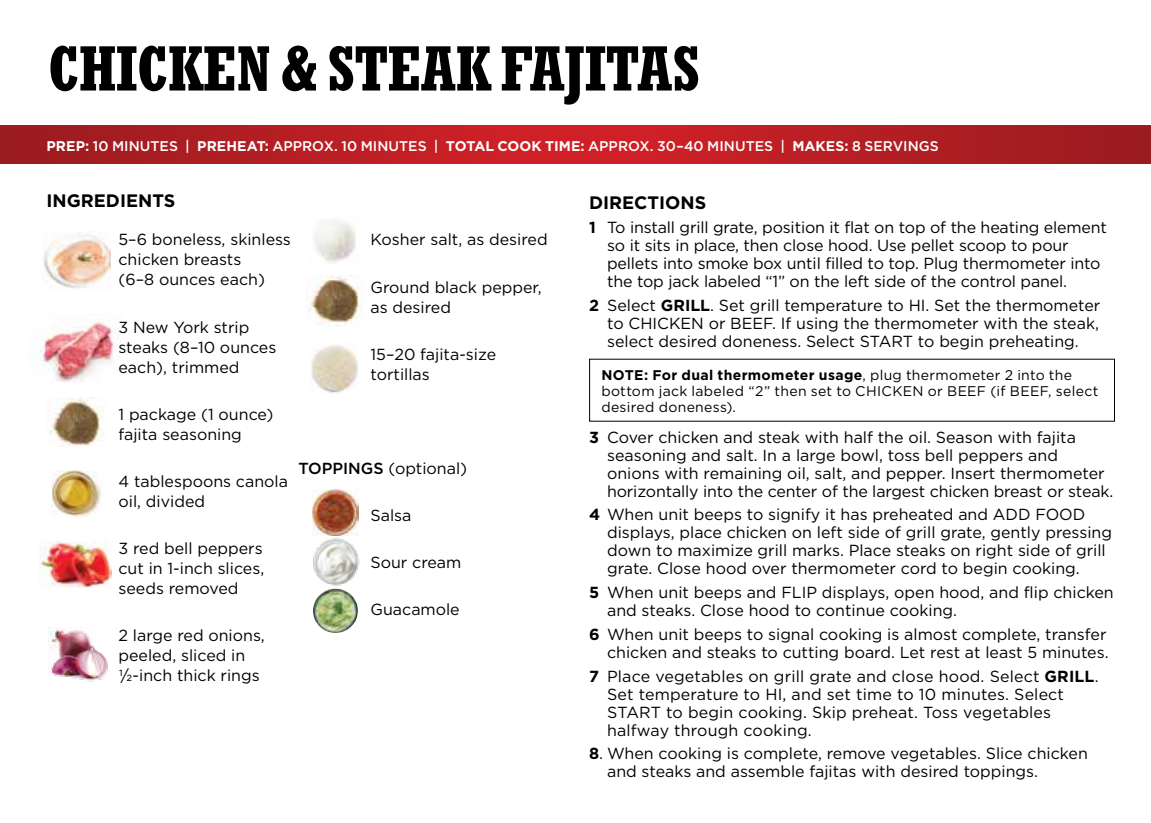
<style>
.page{position:relative;width:1151px;height:823px;background:#fff}
.page>*{position:absolute;margin:0;border:0;box-sizing:border-box;transform-origin:0 0}
.t1{font:700 condensed 60px "Rockwell Nova";color:#000}
.t2{font:700 18px "Gotham";color:#000}
.t3{font:16px/18px "Gotham";color:#000}
.t4{font:14px/16px "Gotham";letter-spacing:.025em;color:#000}
.t5{font:500 14px "Gotham";color:#fff}
.s1{font-weight:700}
.s2{font-weight:500}
</style>
<div class="page">
<svg style="left:0;top:125px;width:1151px;height:38px;background:#b51e23"></svg>
<img style="left:314px;top:220px;width:42px;height:43px">
<img style="left:306px;top:275px;width:57px;height:51px">
<img style="left:52px;top:470px;width:49px;height:47px">
<img style="left:309px;top:344px;width:49px;height:49px">
<img style="left:43px;top:231px;width:67px;height:58px">
<img style="left:29px;top:314px;width:92px;height:68px">
<img style="left:40px;top:541px;width:72px;height:46px">
<img style="left:312px;top:489px;width:46px;height:46px">
<img style="left:47px;top:397px;width:56px;height:49px">
<img style="left:48px;top:627px;width:44px;height:15px">
<img style="left:50px;top:642px;width:58px;height:40px">
<img style="left:313px;top:588px;width:45px;height:44px;border-radius:22px">
<img style="left:313px;top:538px;width:47px;height:48px">
<h1 class="t1" style="left:48px;top:31px;width:653px">CHICKEN &amp; STEAK FAJITAS</h1>
<p class="t5" style="left:47px;top:137px;width:894px"><span class="s1">PREP:</span> 10 MINUTES | <span class="s1">PREHEAT:</span> APPROX. 10 MINUTES | <span class="s1">TOTAL COOK TIME:</span> APPROX. 30–40 MINUTES | <span class="s1">MAKES:</span> 8 SERVINGS</p>
<p class="t2" style="left:46px;top:189px;width:130px">INGREDIENTS</p>
<p class="t3" style="left:118px;top:229px;width:174px;line-height:20px">5–6 boneless, skinless chicken breasts<br>(6–8 ounces each)</p>
<p class="t3" style="left:118px;top:316px;width:159px;line-height:20px">3 New York strip steaks (8–10 ounces each), trimmed</p>
<p class="t3" style="left:118px;top:403px;width:157px;line-height:20px">1 package (1 ounce) fajita seasoning</p>
<p class="t3" style="left:118px;top:470px;width:171px;line-height:20px">4 tablespoons canola oil, divided</p>
<p class="t3" style="left:118px;top:537px;width:147px;line-height:20px;text-align:justify">3 red bell peppers cut in 1-inch slices, seeds removed</p>
<p class="t3" style="left:118px;top:624px;width:148px;line-height:20px">2 large red onions, peeled, sliced in<br>1/2-inch thick rings</p>
<p class="t3" style="left:370px;top:230px;width:179px">Kosher salt, as desired</p>
<p class="t3" style="left:370px;top:276px;width:173px;line-height:20px">Ground black pepper, as desired</p>
<p class="t3" style="left:370px;top:343px;width:127px;line-height:20px">15–20 fajita-size tortillas</p>
<p class="t3" style="left:298px;top:458px;width:170px"><span class="s2">TOPPINGS</span> (optional)</p>
<p class="t3" style="left:370px;top:505px;width:42px">Salsa</p>
<p class="t3" style="left:370px;top:552px;width:92px">Sour cream</p>
<p class="t3" style="left:370px;top:599px;width:91px">Guacamole</p>
<p class="t2" style="left:589px;top:191px;width:119px">DIRECTIONS</p>
<p class="t3" style="left:607px;top:218px;width:501px;text-indent:-18px"><span class="s1">1</span> To install grill grate, position it flat on top of the heating element so it sits in place, then close hood. Use pellet scoop to pour pellets into smoke box until filled to top. Plug thermometer into the top jack labeled “1” on the left side of the control panel.</p>
<p class="t3" style="left:607px;top:295px;width:495px;text-align:justify;text-indent:-18px"><span class="s1">2</span> Select <span class="s1">GRILL</span>. Set grill temperature to HI. Set the thermometer to CHICKEN or BEEF. If using the thermometer with the steak, select desired doneness. Select START to begin preheating.</p>
<p class="t4" style="left:601px;top:366px;width:498px"><span class="s1">NOTE: For dual thermometer usage</span>, plug thermometer 2 into the bottom jack labeled “2” then set to CHICKEN or BEEF (if BEEF, select desired doneness).</p>
<p class="t3" style="left:607px;top:427px;width:508px;text-indent:-18px"><span class="s1">3</span> Cover chicken and steak with half the oil. Season with fajita seasoning and salt. In a large bowl, toss bell peppers and onions with remaining oil, salt, and pepper. Insert thermometer horizontally into the center of the largest chicken breast or steak.</p>
<p class="t3" style="left:607px;top:505px;width:506px;text-indent:-18px"><span class="s1">4</span> When unit beeps to signify it has preheated and ADD FOOD displays, place chicken on left side of grill grate, gently pressing down to maximize grill marks. Place steaks on right side of grill grate. Close hood over thermometer cord to begin cooking.</p>
<p class="t3" style="left:607px;top:582px;width:508px;text-indent:-18px"><span class="s1">5</span> When unit beeps and FLIP displays, open hood, and flip chicken and steaks. Close hood to continue cooking.</p>
<p class="t3" style="left:589px;top:624px;width:521px;text-align:right"><span class="s1">6</span> When unit beeps to signal cooking is almost complete, transfer chicken and steaks to cutting board. Let rest at least 5 minutes.</p>
<p class="t3" style="left:607px;top:666px;width:493px;text-indent:-18px"><span class="s1">7</span> Place vegetables on grill grate and close hood. Select <span class="s1">GRILL</span>.<br>Set temperature to HI, and set time to 10 minutes. Select START to begin cooking. Skip preheat. Toss vegetables halfway through cooking.</p>
<p class="t3" style="left:607px;top:743px;width:482px;text-indent:-18px"><span class="s1">8</span>. When cooking is complete, remove vegetables. Slice chicken and steaks and assemble fajitas with desired toppings.</p>
</div>
